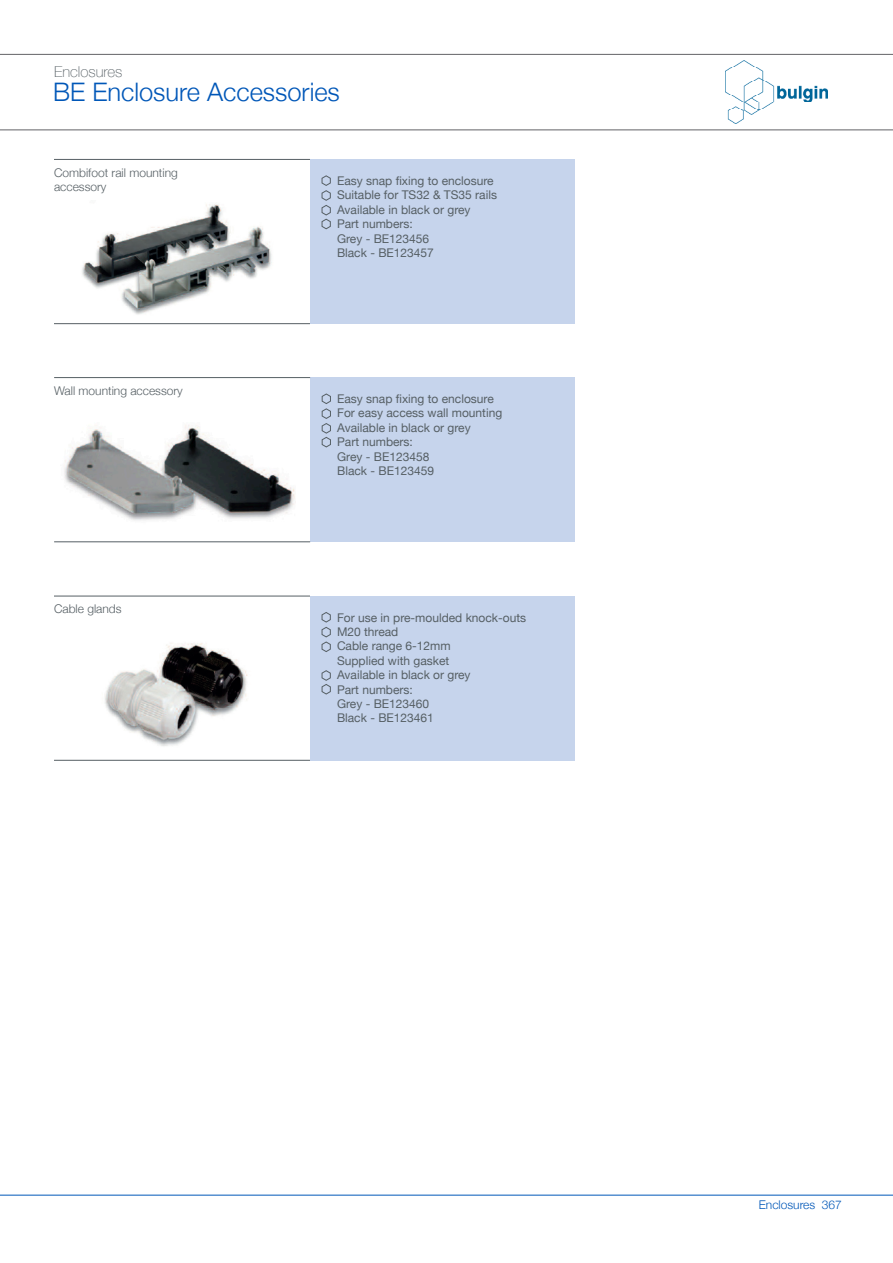
<style>
.page{position:relative;width:893px;height:1263px;background:#fff}
.page>*{position:absolute;margin:0;border:0;box-sizing:border-box;transform-origin:0 0}
.t1{font:300 25.5px "Helvetica Neue";color:#0057b8}
.t2{font:100 15px "Helvetica Neue";color:#565f64}
.t3{font:12px "Helvetica Neue";color:#565f64}
.t4{font:300 12px "Helvetica Neue";color:#565f64}
.t5{font:300 12px "Helvetica Neue";color:#0057b8}
</style>
<div class="page">
<img style="left:726px;top:61px;width:101px;height:63px">
<hr style="left:0;top:1195px;width:893px;height:1px;background:#0057b8">
<hr style="left:0;top:54px;width:893px;height:1px;background:#636366">
<hr style="left:0;top:129px;width:893px;height:1px;background:#636366">
<img style="left:82px;top:204px;width:190px;height:111px">
<div style="left:310px;top:159px;width:264px;height:165px;background:#c6d4ec"></div>
<hr style="left:54px;top:323px;width:256px;height:1px;background:#565f64">
<hr style="left:54px;top:159px;width:256px;height:1px;background:#565f64">
<svg style="left:321px;top:175px;width:10px;height:55px"></svg>
<img style="left:64px;top:425px;width:231px;height:96px">
<div style="left:310px;top:377px;width:264px;height:165px;background:#c6d4ec"></div>
<hr style="left:54px;top:541px;width:256px;height:1px;background:#565f64">
<hr style="left:54px;top:377px;width:256px;height:1px;background:#565f64">
<svg style="left:321px;top:393px;width:10px;height:55px"></svg>
<img style="left:104px;top:643px;width:144px;height:103px">
<div style="left:310px;top:596px;width:264px;height:165px;background:#c6d4ec"></div>
<hr style="left:54px;top:760px;width:256px;height:1px;background:#565f64">
<hr style="left:54px;top:596px;width:256px;height:1px;background:#565f64">
<svg style="left:321px;top:612px;width:10px;height:40px"></svg>
<svg style="left:321px;top:670px;width:10px;height:25px"></svg>
<p class="t2" style="left:54px;top:60px;width:70px">Enclosures</p>
<p class="t1" style="left:53px;top:72px;width:288px">BE Enclosure Accessories</p>
<p class="t4" style="left:54px;top:163px;width:125px">Combifoot rail mounting</p>
<p class="t4" style="left:54px;top:177px;width:54px">accessory</p>
<p class="t4" style="left:54px;top:381px;width:130px">Wall mounting accessory</p>
<p class="t4" style="left:54px;top:599px;width:69px">Cable glands</p>
<p class="t3" style="left:337px;top:172px;width:158px">Easy snap fixing to enclosure</p>
<p class="t3" style="left:337px;top:186px;width:162px">Suitable for TS32 &amp; TS35 rails</p>
<p class="t3" style="left:337px;top:201px;width:135px">Available in black or grey</p>
<p class="t3" style="left:337px;top:215px;width:77px">Part numbers:</p>
<p class="t3" style="left:337px;top:230px;width:94px">Grey - BE123456</p>
<p class="t3" style="left:337px;top:244px;width:98px">Black - BE123457</p>
<p class="t3" style="left:337px;top:390px;width:158px">Easy snap fixing to enclosure</p>
<p class="t3" style="left:337px;top:405px;width:167px">For easy access wall mounting</p>
<p class="t3" style="left:337px;top:419px;width:135px">Available in black or grey</p>
<p class="t3" style="left:337px;top:433px;width:77px">Part numbers:</p>
<p class="t3" style="left:337px;top:448px;width:94px">Grey - BE123458</p>
<p class="t3" style="left:337px;top:462px;width:98px">Black - BE123459</p>
<p class="t3" style="left:337px;top:609px;width:191px">For use in pre-moulded knock-outs</p>
<p class="t3" style="left:337px;top:623px;width:63px">M20 thread</p>
<p class="t3" style="left:337px;top:637px;width:115px">Cable range 6-12mm</p>
<p class="t3" style="left:337px;top:652px;width:114px">Supplied with gasket</p>
<p class="t3" style="left:337px;top:666px;width:135px">Available in black or grey</p>
<p class="t3" style="left:337px;top:681px;width:77px">Part numbers:</p>
<p class="t3" style="left:337px;top:695px;width:94px">Grey - BE123460</p>
<p class="t3" style="left:337px;top:709px;width:98px">Black - BE123461</p>
<p class="t5" style="left:759px;top:1195px;width:85px">Enclosures 367</p>
</div>
